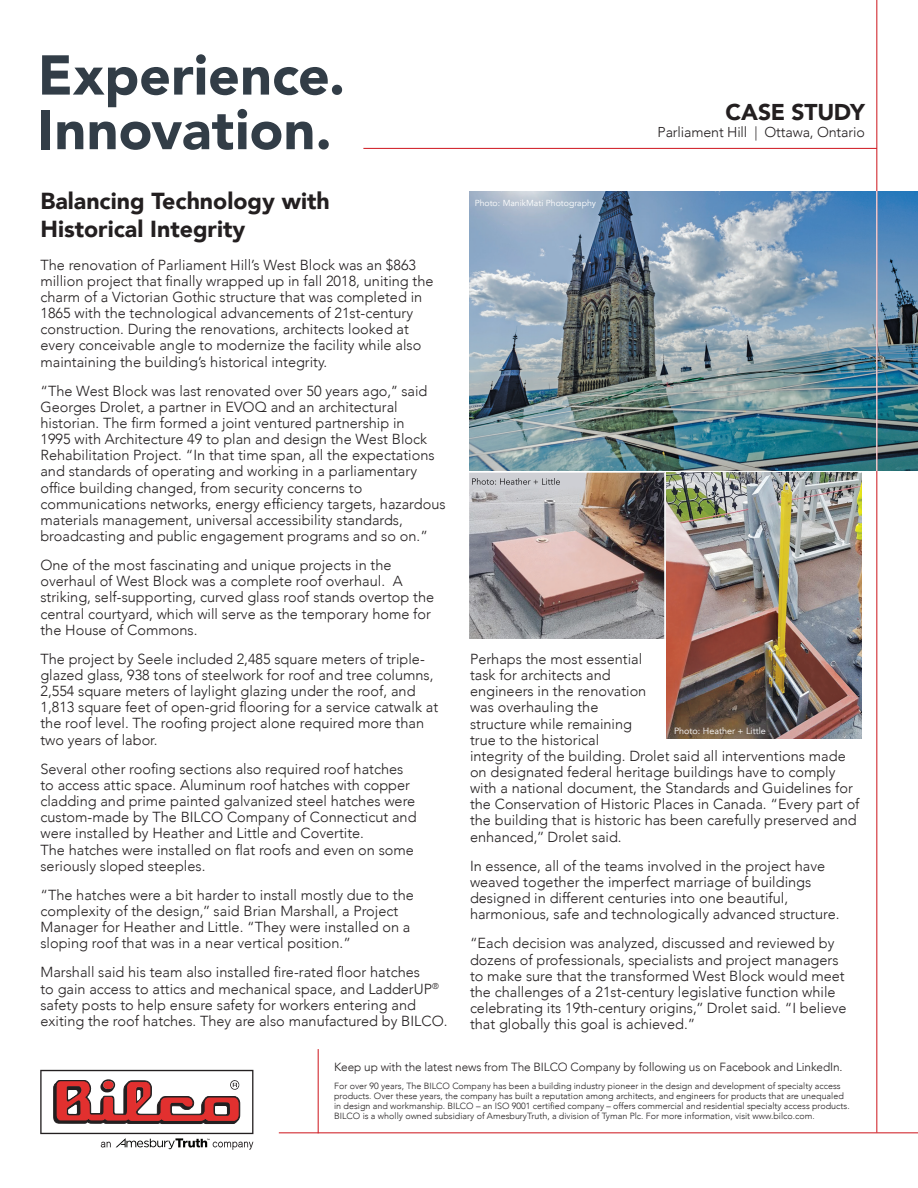
<style>
.page{position:relative;width:918px;height:1188px;background:#fff}
.page>*{position:absolute;margin:0;border:0;box-sizing:border-box;transform-origin:0 0}
.t1{font:900 55.5px/54.6px "Avenir";color:#323d47}
.t2{font:900 23.1px/27.8px "Avenir";color:#231f20}
.t3{font:900 22.8px "Avenir";letter-spacing:-.01em;color:#231f20}
.t4{font:300 14.55px/16.2px "Avenir";color:#231f20}
.t5{font:300 14.25px "Avenir";letter-spacing:-.01em;color:#231f20}
.t6{font:300 11.85px "Avenir";letter-spacing:-.01em;color:#231f20}
.t7{font:300 9px/10.2px "Avenir";color:#231f20}
.t8{font:9px "Avenir";color:#fff}
.t9{font:8.7px "Avenir";color:#fff}
</style>
<div class="page">
<img style="left:469px;top:191px;width:449px;height:280px">
<hr style="left:876px;top:0;width:1px;height:1133px;background:#d1232a">
<img style="left:666px;top:473px;width:195px;height:265px">
<svg style="left:40px;top:1070px;width:213px;height:80px"></svg>
<hr style="left:318px;top:1049px;width:1px;height:84px;background:#d1232a">
<hr style="left:279px;top:1132px;width:639px;height:1px;background:#d1232a">
<hr style="left:363px;top:148px;width:514px;height:1px;background:#d1232a">
<img style="left:469px;top:473px;width:195px;height:166px">
<img style="left:469px;top:473px;width:116px;height:30px">
<img style="left:472px;top:478px;width:88px;height:7px">
<hr style="left:876px;top:191px;width:1px;height:280px;background:#fff">
<h1 class="t1" style="left:38px;top:47px;width:309px">Experience.<br>Innovation.</h1>
<h2 class="t2" style="left:40px;top:187px;width:291px">Balancing Technology with<br>Historical Integrity</h2>
<p class="t4" style="left:40px;top:257px;width:395px">The renovation of Parliament Hill’s West Block was an $863 million project that finally wrapped up in fall 2018, uniting the charm of a Victorian Gothic structure that was completed in 1865 with the technological advancements of 21st-century construction. During the renovations, architects looked at every conceivable angle to modernize the facility while also maintaining the building’s historical integrity.</p>
<p class="t4" style="left:40px;top:383px;width:407px">“The West Block was last renovated over 50 years ago,’’ said Georges Drolet, a partner in EVOQ and an architectural historian. The firm formed a joint ventured partnership in<br>1995 with Architecture 49 to plan and design the West Block Rehabilitation Project. “In that time span, all the expectations and standards of operating and working in a parliamentary office building changed, from security concerns to communications networks, energy efficiency targets, hazardous materials management, universal accessibility standards, broadcasting and public engagement programs and so on.”</p>
<p class="t4" style="left:40px;top:557px;width:395px">One of the most fascinating and unique projects in the overhaul of West Block was a complete roof overhaul. A striking, self-supporting, curved glass roof stands overtop the central courtyard, which will serve as the temporary home for the House of Commons.</p>
<p class="t4" style="left:40px;top:651px;width:399px">The project by Seele included 2,485 square meters of triple&shy;glazed glass, 938 tons of steelwork for roof and tree columns, 2,554 square meters of laylight glazing under the roof, and 1,813 square feet of open-grid flooring for a service catwalk at the roof level. The roofing project alone required more than two years of labor.</p>
<p class="t4" style="left:40px;top:761px;width:378px">Several other roofing sections also required roof hatches to access attic space. Aluminum roof hatches with copper cladding and prime painted galvanized steel hatches were custom-made by The BILCO Company of Connecticut and were installed by Heather and Little and Covertite.<br>The hatches were installed on flat roofs and even on some seriously sloped steeples.</p>
<p class="t4" style="left:40px;top:887px;width:375px">“The hatches were a bit harder to install mostly due to the complexity of the design,’’ said Brian Marshall, a Project Manager for Heather and Little. “They were installed on a sloping roof that was in a near vertical position.”</p>
<p class="t4" style="left:40px;top:964px;width:409px">Marshall said his team also installed fire-rated floor hatches<br>to gain access to attics and mechanical space, and LadderUP<sup>® </sup>safety posts to help ensure safety for workers entering and exiting the roof hatches. They are also manufactured by BILCO.</p>
<p class="t9" style="left:475px;top:198px;width:123px">Photo: ManikMati Photography</p>
<h3 class="t3" style="left:726px;top:92px;width:141px">CASE STUDY</h3>
<p class="t5" style="left:658px;top:124px;width:209px">Parliament Hill | Ottawa, Ontario</p>
<p class="t4" style="left:470px;top:651px;width:391px">Perhaps the most essential<br>task for architects and<br>engineers in the renovation<br>was overhauling the<br>structure while remaining<br>true to the historical<br>integrity of the building. Drolet said all interventions made on designated federal heritage buildings have to comply with a national document, the Standards and Guidelines for the Conservation of Historic Places in Canada. “Every part of the building that is historic has been carefully preserved and enhanced,’’ Drolet said.</p>
<p class="t4" style="left:470px;top:858px;width:371px">In essence, all of the teams involved in the project have weaved together the imperfect marriage of buildings designed in different centuries into one beautiful, harmonious, safe and technologically advanced structure.</p>
<p class="t4" style="left:470px;top:935px;width:378px">“Each decision was analyzed, discussed and reviewed by dozens of professionals, specialists and project managers to make sure that the transformed West Block would meet the challenges of a 21st-century legislative function while celebrating its 19th-century origins,’’ Drolet said. “I believe that globally this goal is achieved.”</p>
<p class="t8" style="left:674px;top:726px;width:93px">Photo: Heather + Little</p>
<p class="t6" style="left:334px;top:1060px;width:510px">Keep up with the latest news from The BILCO Company by following us on Facebook and LinkedIn.</p>
<p class="t7" style="left:334px;top:1080px;width:517px">For over 90 years, The BILCO Company has been a building industry pioneer in the design and development of specialty access products. Over these years, the company has built a reputation among architects, and engineers for products that are unequaled in design and workmanship. BILCO – an ISO 9001 certified company – offers commercial and residential specialty access products.<br>BILCO is a wholly owned subsidiary of AmesburyTruth, a division of Tyman Plc. For more information, visit www.bilco.com.</p>
</div>
